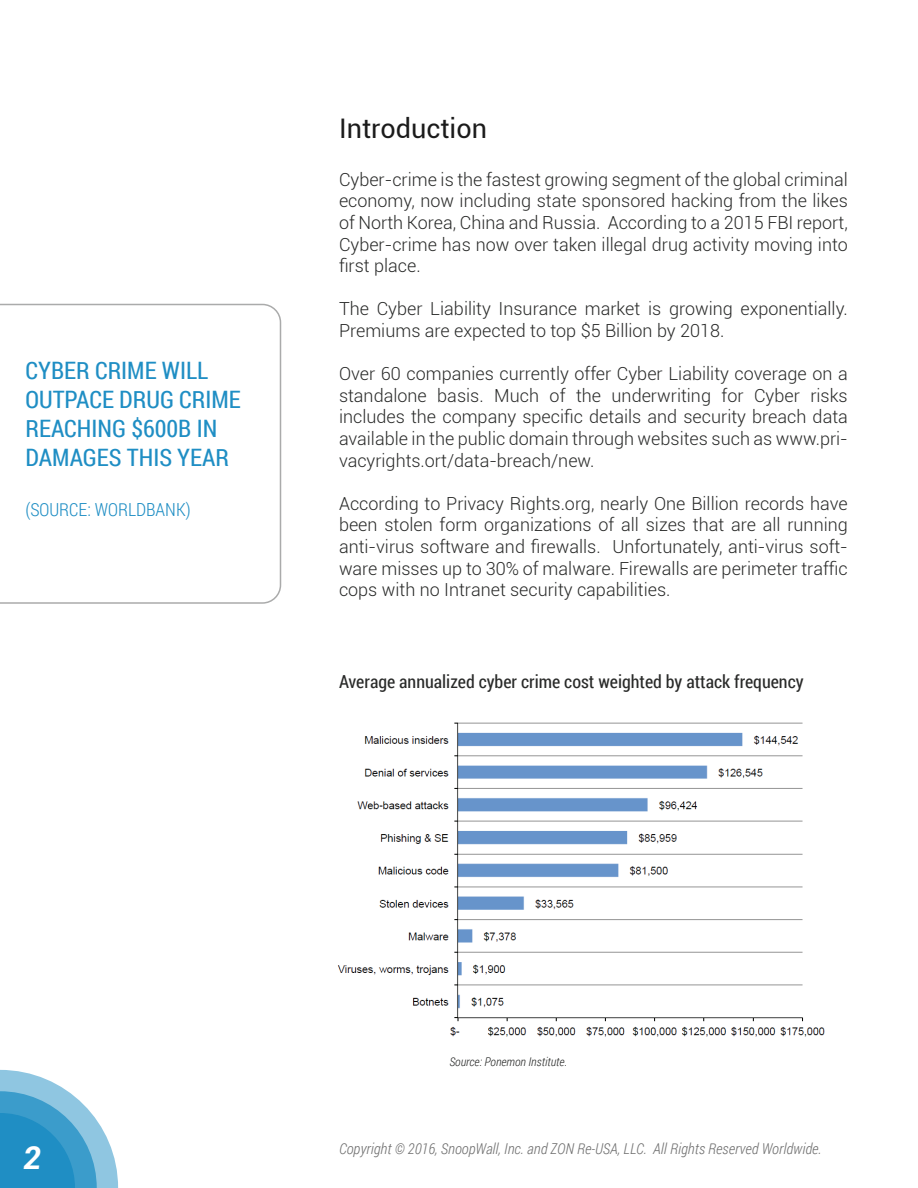
<style>
.page{position:relative;width:918px;height:1188px;background:#fff}
.page>*{position:absolute;margin:0;border:0;box-sizing:border-box;transform-origin:0 0}
.t1{font:italic 700 31.5px "Roboto";color:#fff}
.t2{font:27px "Roboto";color:#1b1b1b}
.t3{font:24px/28.8px "Roboto Condensed";color:#1f8ec4}
.t4{font:300 18px/21.6px "Roboto";color:#292a29;text-align:justify}
.t5{font:18px "Roboto Condensed";color:#292a29}
.t6{font:300 18px "Roboto Condensed";color:#1f8ec4}
.t7{font:italic 300 15px "Roboto Condensed";color:#707070}
.t8{font:italic 300 12px "Roboto Condensed";color:#292a29}
</style>
<div class="page">
<img style="left:337px;top:722px;width:488px;height:315px">
<svg style="left:0;top:304px;width:281px;height:300px"></svg>
<svg style="left:0;top:1070px;width:118px;height:118px"></svg>
<h3 class="t3" style="left:26px;top:356px;width:217px">CYBER CRIME WILL<br>OUTPACE DRUG CRIME<br>REACHING $600B IN<br>DAMAGES THIS YEAR</h3>
<p class="t6" style="left:26px;top:497px;width:167px">(SOURCE: WORLDBANK)</p>
<h2 class="t2" style="left:339px;top:109px;width:149px">Introduction</h2>
<p class="t4" style="left:339px;top:168px;width:510px">Cyber-crime is the fastest growing segment of the global criminal economy, now including state sponsored hacking from the likes of North Korea, China and Russia. According to a 2015 FBI report, Cyber-crime has now over taken illegal drug activity moving into first place.</p>
<p class="t4" style="left:339px;top:298px;width:510px">The Cyber Liability Insurance market is growing exponentially.<br>Premiums are expected to top $5 Billion by 2018.</p>
<p class="t4" style="left:339px;top:362px;width:510px">Over 60 companies currently offer Cyber Liability coverage on a standalone basis. Much of the underwriting for Cyber risks includes the company specific details and security breach data available in the public domain through websites such as www.pri&shy;vacyrights.ort/data-breach/new.</p>
<p class="t4" style="left:339px;top:492px;width:510px">According to Privacy Rights.org, nearly One Billion records have been stolen form organizations of all sizes that are all running anti-virus software and firewalls. Unfortunately, anti-virus soft&shy;ware misses up to 30% of malware. Firewalls are perimeter traffic cops with no Intranet security capabilities.</p>
<p class="t5" style="left:339px;top:669px;width:466px">Average annualized cyber crime cost weighted by attack frequency</p>
<h1 class="t1" style="left:23px;top:1136px;width:20px">2</h1>
<p class="t8" style="left:449px;top:1053px;width:119px">Source: Ponemon Institute.</p>
<p class="t7" style="left:339px;top:1138px;width:484px">Copyright © 2016, SnoopWall, Inc. and ZON Re-USA, LLC. All Rights Reserved Worldwide.</p>
</div>
